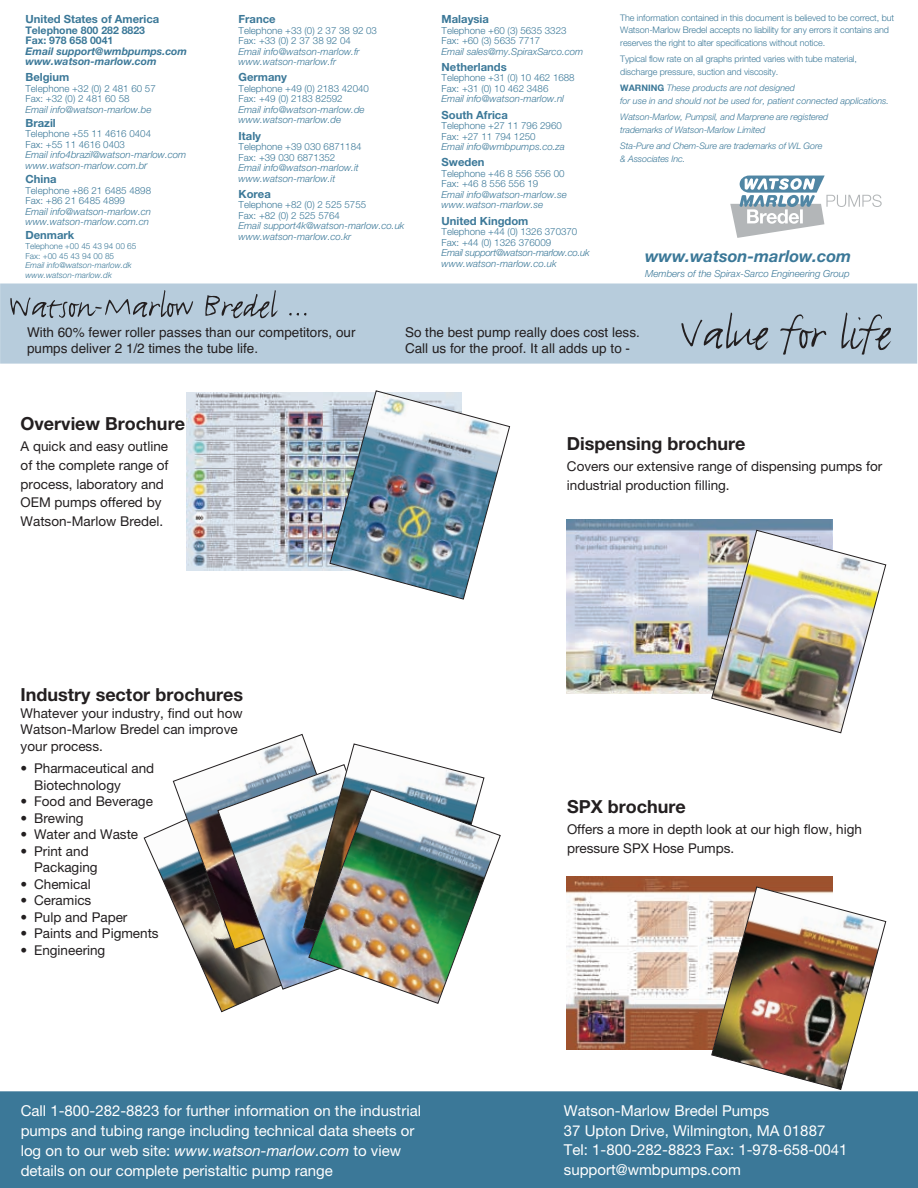
<style>
.page{position:relative;width:918px;height:1188px;background:#fff}
.page>*{position:absolute;margin:0;border:0;box-sizing:border-box;transform-origin:0 0}
.t1{font:700 18px "Helvetica Neue";color:#231f20}
.t2{font:italic 700 16.5px "Helvetica Neue";color:#3b7898}
.t3{font:15px/20.1px "Helvetica Neue";color:#fff}
.t4{font:13.5px/18.9px "Helvetica Neue";color:#231f20}
.t5{font:13.5px/16.2px "Helvetica";color:#231f20}
.t6{font:700 11.25px "Helvetica Neue";color:#3b7898}
.t7{font:italic 700 10.5px/10.5px "Helvetica Neue";color:#3b7898}
.t8{font:italic 300 9.75px/10.5px "Helvetica Neue";color:#3b7898}
.t9{font:300 9.75px/10.5px "Helvetica Neue";color:#3b7898}
.t10{font:italic 300 9.75px/10.5px "Helvetica Neue";letter-spacing:-.025em;color:#3b7898}
.t11{font:300 9px/12.3px "Helvetica Neue";letter-spacing:-.01em;color:#3b7898}
.t12{font:italic 300 9px/12.3px "Helvetica Neue";letter-spacing:-.01em;color:#3b7898}
.t13{font:italic 300 8.25px/9.8px "Helvetica Neue";color:#3b7898}
.s1{font-style:normal}
.s2{font-style:italic}
.s3{font-size:10.5px}
.s4{font-weight:700;font-style:normal}
</style>
<div class="page">
<img style="left:186px;top:392px;width:137px;height:179px">
<svg style="left:323px;top:392px;width:7px;height:179px"></svg>
<img style="left:330px;top:390px;width:180px;height:210px">
<div style="left:0;top:283px;width:917px;height:81px;background:#b7ccdc"></div>
<div style="left:0;top:1091px;width:918px;height:97px;background:#3b7898"></div>
<svg style="left:730px;top:175px;width:152px;height:63px"></svg>
<svg style="left:162px;top:781px;width:11px;height:123px"></svg>
<img style="left:173px;top:734px;width:328px;height:273px">
<img style="left:567px;top:520px;width:129px;height:173px">
<svg style="left:696px;top:520px;width:191px;height:214px"></svg>
<img style="left:711px;top:530px;width:175px;height:203px">
<svg style="left:10px;top:290px;width:183px;height:28px"></svg>
<svg style="left:205px;top:290px;width:73px;height:29px"></svg>
<svg style="left:289px;top:313px;width:18px;height:3px"></svg>
<svg style="left:681px;top:313px;width:88px;height:38px"></svg>
<svg style="left:780px;top:314px;width:46px;height:41px"></svg>
<svg style="left:841px;top:313px;width:50px;height:42px"></svg>
<img style="left:567px;top:876px;width:133px;height:174px">
<svg style="left:700px;top:876px;width:133px;height:174px;fill:#9e5330"></svg>
<img style="left:711px;top:887px;width:175px;height:203px">
<p class="t6" style="left:26px;top:12px;width:135px">United States of America</p>
<p class="t7" style="left:25px;top:24px;width:163px"><span class="s1">Telephone 800 282 8823<br>Fax: 978 658 0041<br></span>Email support@wmbpumps.com www.watson-marlow.com</p>
<p class="t6" style="left:26px;top:70px;width:45px">Belgium</p>
<p class="t9" style="left:26px;top:83px;width:132px">Telephone +32 (0) 2 481 60 57<br>Fax: +32 (0) 2 481 60 58<br><span class="s2">Email info@watson-marlow.be</span></p>
<p class="t6" style="left:26px;top:116px;width:32px">Brazil</p>
<p class="t8" style="left:25px;top:129px;width:162px"><span class="s1">Telephone +55 11 4616 0404<br>Fax: +55 11 4616 0403<br></span>Email info4brazil@watson-marlow.com www.watson-marlow.com.b<span class="s3">r</span></p>
<p class="t6" style="left:26px;top:172px;width:33px">China</p>
<p class="t8" style="left:26px;top:185px;width:127px"><span class="s1">Telephone +86 21 6485 4898<br>Fax: +86 21 6485 4899<br></span>Email info@watson-marlow.cn www.watson-marlow.com.cn</p>
<p class="t6" style="left:26px;top:228px;width:50px">Denmark</p>
<p class="t13" style="left:25px;top:241px;width:112px"><span class="s1">Telephone +00 45 43 94 00 65<br>Fax: +00 45 43 94 00 85<br></span>Email info@watson-marlow.dk www.watson-marlow.dk</p>
<p class="t6" style="left:239px;top:12px;width:39px">France</p>
<p class="t8" style="left:239px;top:25px;width:140px"><span class="s1">Telephone +33 (0) 2 37 38 92 03<br>Fax: +33 (0) 2 37 38 92 04<br></span>Email info@watson-marlow.fr www.watson-marlow.fr</p>
<p class="t6" style="left:239px;top:70px;width:50px">Germany</p>
<p class="t8" style="left:239px;top:83px;width:132px"><span class="s1">Telephone +49 (0) 2183 42040<br>Fax: +49 (0) 2183 82592<br></span>Email info@watson-marlow.de www.watson-marlow.de</p>
<p class="t6" style="left:239px;top:129px;width:24px">Italy</p>
<p class="t8" style="left:239px;top:141px;width:124px"><span class="s1">Telephone +39 030 6871184<br>Fax: +39 030 6871352<br></span>Email info@watson-marlow.it www.watson-marlow.it</p>
<p class="t6" style="left:239px;top:187px;width:34px">Korea</p>
<p class="t8" style="left:239px;top:199px;width:167px"><span class="s1">Telephone +82 (0) 2 525 5755<br>Fax: +82 (0) 2 525 5764<br></span>Email support4k@watson-marlow.co.uk www.watson-marlow.co.kr</p>
<p class="t6" style="left:442px;top:12px;width:49px">Malaysia</p>
<p class="t9" style="left:442px;top:25px;width:143px">Telephone +60 (3) 5635 3323<br>Fax: +60 (3) 5635 7717<br><span class="s2">Email sales@my.SpiraxSarco.com</span></p>
<p class="t6" style="left:442px;top:60px;width:67px">Netherlands</p>
<p class="t9" style="left:442px;top:72px;width:135px">Telephone +31 (0) 10 462 1688<br>Fax: +31 (0) 10 462 3486<br><span class="s2">Email info@watson-marlow.nl</span></p>
<p class="t6" style="left:442px;top:108px;width:68px">South Africa</p>
<p class="t9" style="left:442px;top:120px;width:125px">Telephone +27 11 796 2960<br>Fax: +27 11 794 1250<br><span class="s2">Email info@wmbpumps.co.za</span></p>
<p class="t6" style="left:442px;top:155px;width:44px">Sweden</p>
<p class="t8" style="left:442px;top:168px;width:127px"><span class="s1">Telephone +46 8 556 556 00<br>Fax: +46 8 556 556 19<br></span>Email info@watson-marlow.se www.watson-marlow.se</p>
<p class="t6" style="left:442px;top:214px;width:88px">United Kingdom</p>
<p class="t10" style="left:442px;top:226px;width:150px"><span class="s1">Telephone +44 (0) 1326 370370<br>Fax: +44 (0) 1326 376009<br></span>Email support@watson-marlow.co.uk www.watson-marlow.co.uk</p>
<p class="t11" style="left:620px;top:11px;width:275px">The information contained in this document is believed to be correct, but<br>Watson-Marlow Bredel accepts no liability for any errors it contains and reserves the right to alter specifications without notice.</p>
<p class="t11" style="left:620px;top:53px;width:238px">Typical flow rate on all graphs printed varies with tube material, discharge pressure, suction and viscosity.</p>
<p class="t12" style="left:620px;top:82px;width:270px"><span class="s4">WARNING</span> These products are not designed<br>for use in and should not be used for, patient connected applications.</p>
<p class="t12" style="left:620px;top:111px;width:210px">Watson-Marlow, Pumpsil, and Marprene are registered trademarks of Watson-Marlow Limited</p>
<p class="t12" style="left:620px;top:140px;width:204px">Sta-Pure and Chem-Sure are trademarks of WL Gore &amp; Associates Inc.</p>
<p class="t2" style="left:645px;top:246px;width:207px">www.watson-marlow.com</p>
<p class="t8" style="left:645px;top:268px;width:206px">Members of the Spirax-Sarco Engineering Group</p>
<p class="t5" style="left:27px;top:324px;width:330px">With 60% fewer roller passes than our competitors, our pumps deliver 2 1/2 times the tube life.</p>
<p class="t5" style="left:405px;top:324px;width:236px">So the best pump really does cost less.<br>Call us for the proof. It all adds up to -</p>
<p class="t1" style="left:21px;top:412px;width:166px">Overview Brochure</p>
<p class="t4" style="left:21px;top:436px;width:150px">A quick and easy outline of the complete range of process, laboratory and<br>OEM pumps offered by<br>Watson-Marlow Bredel.</p>
<p class="t1" style="left:21px;top:684px;width:224px">Industry sector brochures</p>
<p class="t4" style="left:21px;top:705px;width:224px;line-height:16.5px">Whatever your industry, find out how<br>Watson-Marlow Bredel can improve your process.</p>
<p class="t4" style="left:34px;top:760px;width:122px;line-height:16.5px;text-indent:-14px">• Pharmaceutical and<br>Biotechnology</p>
<p class="t4" style="left:21px;top:792px;width:134px">• Food and Beverage</p>
<p class="t4" style="left:21px;top:809px;width:64px">• Brewing</p>
<p class="t4" style="left:21px;top:825px;width:119px">• Water and Waste</p>
<p class="t4" style="left:34px;top:843px;width:65px;line-height:16.5px;text-indent:-14px">• Print and<br>Packaging</p>
<p class="t4" style="left:21px;top:875px;width:72px">• Chemical</p>
<p class="t4" style="left:21px;top:891px;width:72px">• Ceramics</p>
<p class="t4" style="left:21px;top:908px;width:108px">• Pulp and Paper</p>
<p class="t4" style="left:21px;top:924px;width:140px">• Paints and Pigments</p>
<p class="t4" style="left:21px;top:941px;width:86px">• Engineering</p>
<p class="t3" style="left:21px;top:1100px;width:402px">Call 1-800-282-8823 for further information on the industrial pumps and tubing range including technical data sheets or log on to our web site: <span class="s2">www.watson-marlow.com</span> to view details on our complete peristaltic pump range</p>
<p class="t1" style="left:567px;top:432px;width:180px">Dispensing brochure</p>
<p class="t4" style="left:567px;top:456px;width:317px">Covers our extensive range of dispensing pumps for industrial production filling.</p>
<p class="t1" style="left:567px;top:795px;width:120px">SPX brochure</p>
<p class="t4" style="left:567px;top:820px;width:297px">Offers a more in depth look at our high flow, high pressure SPX Hose Pumps.</p>
<p class="t3" style="left:564px;top:1101px;width:285px;line-height:19.5px">Watson-Marlow Bredel Pumps<br>37 Upton Drive, Wilmington, MA 01887<br>Tel: 1-800-282-8823 Fax: 1-978-658-0041 support@wmbpumps.com</p>
</div>
